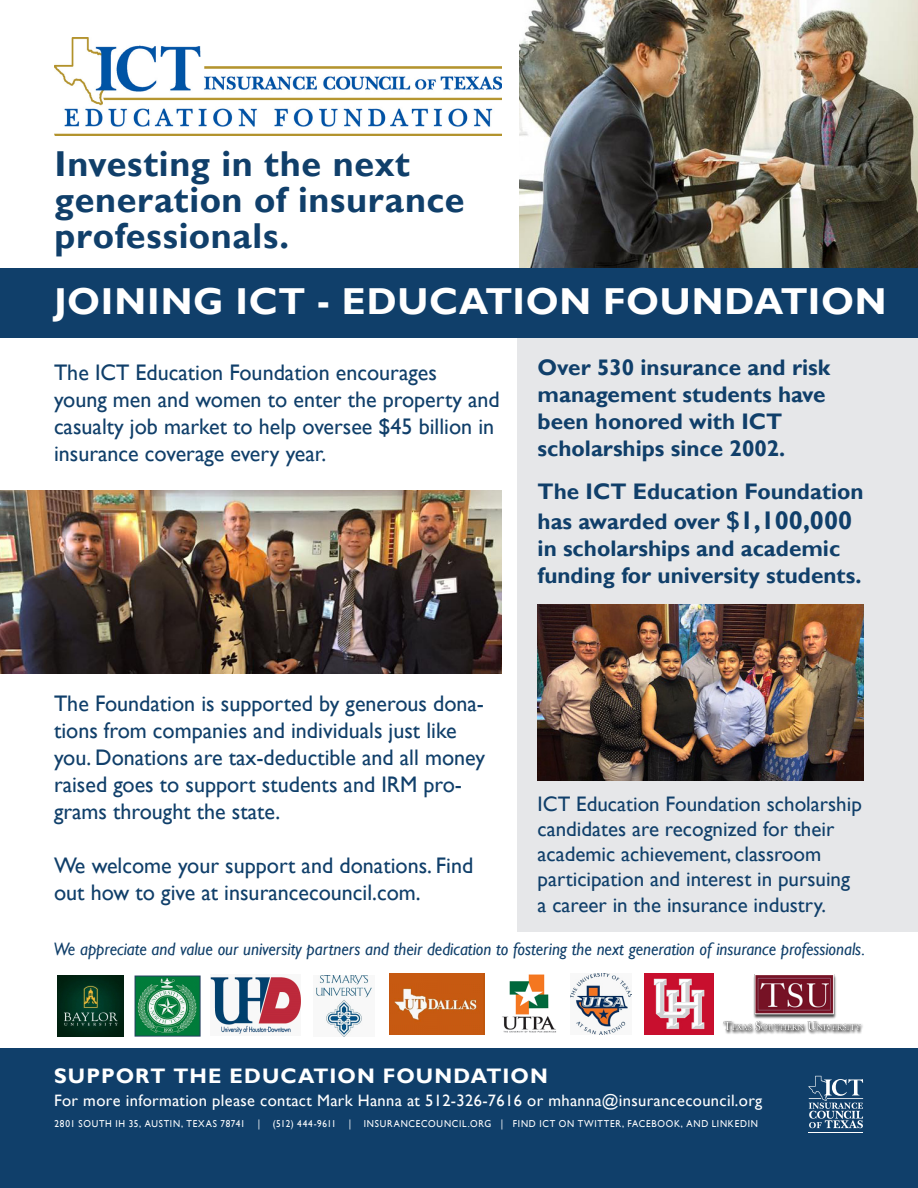
<style>
.page{position:relative;width:918px;height:1188px;background:#fff}
.page>*{position:absolute;margin:0;border:0;box-sizing:border-box;transform-origin:0 0}
.t1{font:700 37.5px "Gill Sans";letter-spacing:.02em;color:#fff}
.t2{font:700 36px/36px "Gill Sans";letter-spacing:.015em;color:#103f6a}
.t3{font:22.5px/27px "Gill Sans";color:#103f6a}
.t4{font:700 22.5px/27px "Gill Sans";color:#103f6a}
.t5{font:21px/25.2px "Gill Sans";color:#103f6a}
.t6{font:700 21px "Gill Sans";letter-spacing:.055em;color:#fff}
.t7{font:italic 18px "Gill Sans";color:#103f6a;scale:.94 1}
.t8{font:16.5px "Gill Sans";letter-spacing:.02em;color:#fff}
.t9{font:10.05px "Gill Sans";letter-spacing:.08em;color:#fff;scale:.92 1}
.t10{font:10.05px "Gill Sans";letter-spacing:.015em;color:#fff;scale:.92 1}
.s1{font-size:25.5px}
</style>
<div class="page">
<div style="left:518px;top:285px;width:400px;height:647px;background:#e6e7e9"></div>
<img style="left:519px;top:0;width:399px;height:268px">
<div style="left:0;top:268px;width:918px;height:70px;background:#103f6a"></div>
<div style="left:0;top:1048px;width:918px;height:140px;background:#103f6a"></div>
<img style="left:54px;top:38px;width:448px;height:97px">
<img style="left:57px;top:975px;width:66px;height:61px">
<img style="left:389px;top:973px;width:95px;height:61px">
<img style="left:137px;top:978px;width:61px;height:56px">
<div style="left:135px;top:976px;width:65px;height:60px;border:1px solid #254061"></div>
<img style="left:316px;top:975px;width:56px;height:61px">
<img style="left:571px;top:973px;width:61px;height:61px">
<img style="left:502px;top:974px;width:54px;height:59px">
<img style="left:645px;top:974px;width:68px;height:61px">
<img style="left:211px;top:977px;width:90px;height:57px">
<img style="left:723px;top:975px;width:140px;height:59px">
<img style="left:0;top:491px;width:502px;height:182px">
<hr style="left:809px;top:1132px;width:54px;height:1px;background:#fff">
<svg style="left:808px;top:1076px;width:55px;height:52px"></svg>
<img style="left:538px;top:604px;width:325px;height:177px">
<p class="t2" style="left:55px;top:146px;width:412px">Investing in the next generation of insurance professionals.</p>
<p class="t1" style="left:54px;top:279px;width:834px">JOINING ICT - EDUCATION FOUNDATION</p>
<p class="t3" style="left:54px;top:359px;width:447px">The ICT Education Foundation encourages<br>young men and women to enter the property and casualty job market to help oversee $45 billion in</p>
<p class="t3" style="left:54px;top:440px;width:274px">insurance coverage every year.</p>
<p class="t4" style="left:538px;top:355px;width:294px">Over 530 insurance and risk management students have been honored with ICT</p>
<p class="t4" style="left:538px;top:436px;width:249px">scholarships since 2002.</p>
<p class="t4" style="left:538px;top:478px;width:328px">The ICT Education Foundation</p>
<p class="t4" style="left:538px;top:509px;width:316px">has awarded over <span class="s1">$1,100,000</span></p>
<p class="t4" style="left:538px;top:536px;width:325px">in scholarships and academic funding for university students.</p>
<p class="t3" style="left:54px;top:690px;width:433px">The Foundation is supported by generous dona&shy;tions from companies and individuals just like you. Donations are tax-deductible and all money raised goes to support students and IRM pro&shy;grams throught the state.</p>
<p class="t3" style="left:54px;top:852px;width:421px">We welcome your support and donations. Find out how to give at insurancecouncil.com.</p>
<p class="t5" style="left:538px;top:791px;width:326px">ICT Education Foundation scholarship candidates are recognized for their academic achievement, classroom participation and interest in pursuing a career in the insurance industry.</p>
<p class="t7" style="left:54px;top:939px;width:865px">We appreciate and value our university partners and their dedication to fostering the next generation of insurance professionals.</p>
<p class="t6" style="left:54px;top:1063px;width:495px">SUPPORT THE EDUCATION FOUNDATION</p>
<p class="t8" style="left:54px;top:1091px;width:710px">For more information please contact Mark Hanna at 512-326-7616 or mhanna@insurancecouncil.org</p>
<p class="t9" style="left:55px;top:1117px;width:209px">2801 SOUTH IH 35, AUSTIN, TEXAS 78741</p>
<p class="t9" style="left:258px;top:1117px;width:4px">|</p>
<p class="t10" style="left:273px;top:1117px;width:71px">(512) 444-9611</p>
<p class="t9" style="left:349px;top:1117px;width:4px">|</p>
<p class="t9" style="left:364px;top:1117px;width:430px">INSURANCECOUNCIL.ORG | FIND ICT ON TWITTER, FACEBOOK, AND LINKEDIN</p>
</div>
